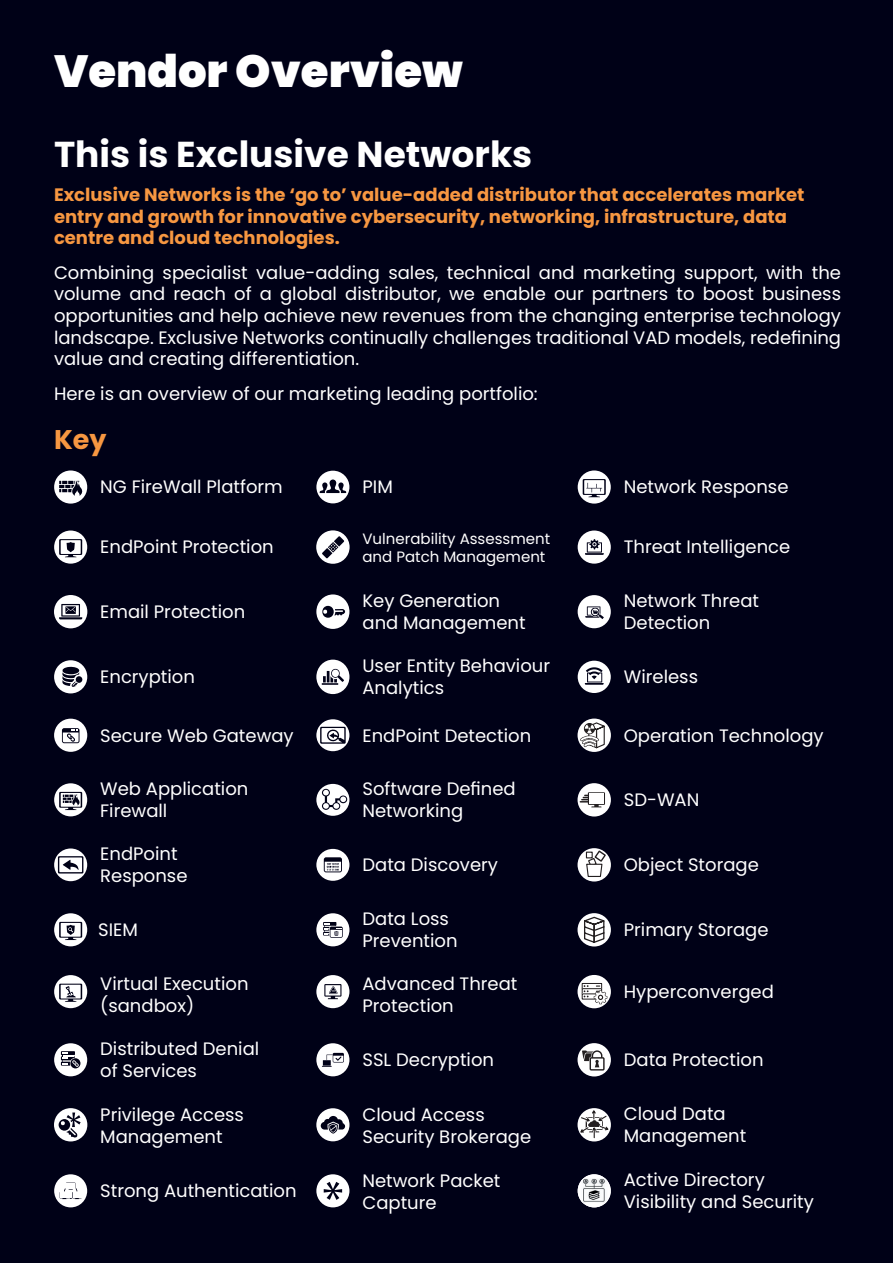
<style>
.page{position:relative;width:893px;height:1263px;background:#000117}
.page>*{position:absolute;margin:0;border:0;box-sizing:border-box;transform-origin:0 0}
.t1{font:900 45px "Poppins";color:#fff}
.t2{font:700 36px "Poppins";color:#fff}
.t3{font:700 27px "Poppins";color:#f79741}
.t4{font:18px/21.6px "Poppins";color:#fff}
.t5{font:700 18px/21.6px "Poppins";color:#f79741}
.t6{font:15px/18px "Poppins";color:#fff}
</style>
<div class="page">
<svg style="left:54px;top:470px;width:33px;height:34px"></svg>
<svg style="left:316px;top:471px;width:33px;height:32px"></svg>
<svg style="left:578px;top:470px;width:33px;height:34px"></svg>
<svg style="left:54px;top:530px;width:33px;height:34px"></svg>
<svg style="left:316px;top:530px;width:34px;height:34px"></svg>
<svg style="left:578px;top:530px;width:33px;height:34px"></svg>
<svg style="left:54px;top:595px;width:33px;height:33px"></svg>
<svg style="left:316px;top:594px;width:34px;height:35px"></svg>
<svg style="left:578px;top:595px;width:33px;height:33px"></svg>
<svg style="left:54px;top:660px;width:33px;height:33px"></svg>
<svg style="left:316px;top:660px;width:33px;height:34px"></svg>
<svg style="left:578px;top:661px;width:33px;height:32px"></svg>
<svg style="left:54px;top:719px;width:33px;height:33px"></svg>
<svg style="left:316px;top:719px;width:33px;height:32px"></svg>
<svg style="left:577px;top:718px;width:34px;height:34px"></svg>
<svg style="left:577px;top:722px;width:29px;height:28px"></svg>
<svg style="left:54px;top:783px;width:33px;height:33px"></svg>
<svg style="left:316px;top:784px;width:33px;height:32px"></svg>
<div style="left:577px;top:783px;width:34px;height:33px;background:#fff;border-radius:50%"></div>
<svg style="left:580px;top:792px;width:25px;height:15px"></svg>
<div style="left:589px;top:793px;width:15px;height:11px;background:#fff"></div>
<svg style="left:54px;top:848px;width:33px;height:33px"></svg>
<svg style="left:316px;top:849px;width:33px;height:32px"></svg>
<div style="left:577px;top:848px;width:34px;height:33px;background:#fff;border-radius:50%"></div>
<svg style="left:585px;top:849px;width:22px;height:29px"></svg>
<svg style="left:54px;top:1043px;width:33px;height:33px"></svg>
<svg style="left:316px;top:1043px;width:33px;height:33px"></svg>
<div style="left:577px;top:1043px;width:34px;height:33px;background:#fff;border-radius:50%"></div>
<div style="left:589px;top:1057px;width:16px;height:14px;border:2px solid #fff"></div>
<div style="left:590px;top:1057px;width:15px;height:13px;border:1px solid #231f20"></div>
<svg style="left:582px;top:1050px;width:22px;height:17px"></svg>
<svg style="left:54px;top:1108px;width:33px;height:33px"></svg>
<svg style="left:316px;top:1108px;width:33px;height:33px"></svg>
<div style="left:577px;top:1108px;width:34px;height:33px;background:#fff;border-radius:50%"></div>
<svg style="left:577px;top:1108px;width:34px;height:32px"></svg>
<svg style="left:54px;top:975px;width:33px;height:33px"></svg>
<svg style="left:316px;top:975px;width:33px;height:33px"></svg>
<svg style="left:577px;top:975px;width:34px;height:33px"></svg>
<div style="left:582px;top:983px;width:20px;height:6px;border:1px solid #231f20"></div>
<div style="left:582px;top:988px;width:20px;height:6px;border:1px solid #231f20"></div>
<div style="left:582px;top:993px;width:20px;height:6px;border:1px solid #231f20"></div>
<svg style="left:584px;top:985px;width:24px;height:19px"></svg>
<svg style="left:54px;top:913px;width:33px;height:33px"></svg>
<svg style="left:316px;top:913px;width:33px;height:33px"></svg>
<div style="left:577px;top:913px;width:34px;height:33px;background:#fff;border-radius:50%"></div>
<svg style="left:581px;top:916px;width:24px;height:28px"></svg>
<svg style="left:54px;top:1174px;width:33px;height:33px"></svg>
<svg style="left:316px;top:1174px;width:33px;height:33px"></svg>
<svg style="left:578px;top:1174px;width:33px;height:33px"></svg>
<div style="left:578px;top:1174px;width:33px;height:33px;background:#fff;border-radius:50%"></div>
<img style="left:581px;top:1178px;width:26px;height:25px">
<h1 class="t1" style="left:54px;top:45px;width:410px">Vendor Overview</h1>
<h2 class="t2" style="left:54px;top:133px;width:480px">This is Exclusive Networks</h2>
<p class="t5" style="left:54px;top:184px;width:752px">Exclusive Networks is the ‘go to’ value-added distributor that accelerates market entry and growth for innovative cybersecurity, networking, infrastructure, data centre and cloud technologies.</p>
<p class="t4" style="left:54px;top:262px;width:789px;text-align:justify">Combining specialist value-adding sales, technical and marketing support, with the volume and reach of a global distributor, we enable our partners to boost business opportunities and help achieve new revenues from the changing enterprise technology landscape. Exclusive Networks continually challenges traditional VAD models, redefining value and creating differentiation.</p>
<p class="t4" style="left:54px;top:383px;width:485px">Here is an overview of our marketing leading portfolio:</p>
<h3 class="t3" style="left:54px;top:424px;width:54px">Key</h3>
<p class="t4" style="left:100px;top:476px;width:184px">NG FireWall Platform</p>
<p class="t4" style="left:362px;top:476px;width:32px">PIM</p>
<p class="t4" style="left:624px;top:476px;width:166px">Network Response</p>
<p class="t4" style="left:100px;top:536px;width:175px">EndPoint Protection</p>
<p class="t6" style="left:362px;top:530px;width:189px">Vulnerability Assessment and Patch Management</p>
<p class="t4" style="left:624px;top:536px;width:168px">Threat Intelligence</p>
<p class="t4" style="left:100px;top:601px;width:146px">Email Protection</p>
<p class="t4" style="left:362px;top:590px;width:165px">Key Generation and Management</p>
<p class="t4" style="left:624px;top:590px;width:137px">Network Threat<br>Detection</p>
<p class="t4" style="left:100px;top:666px;width:96px">Encryption</p>
<p class="t4" style="left:362px;top:655px;width:189px">User Entity Behaviour<br>Analytics</p>
<p class="t4" style="left:624px;top:666px;width:76px">Wireless</p>
<p class="t4" style="left:100px;top:724px;width:195px">Secure Web Gateway</p>
<p class="t4" style="left:362px;top:724px;width:170px">EndPoint Detection</p>
<p class="t4" style="left:624px;top:724px;width:201px">Operation Technology</p>
<p class="t4" style="left:100px;top:778px;width:150px">Web Application<br>Firewall</p>
<p class="t4" style="left:362px;top:778px;width:155px">Software Defined<br>Networking</p>
<p class="t4" style="left:624px;top:789px;width:77px">SD-WAN</p>
<p class="t4" style="left:100px;top:843px;width:89px">EndPoint<br>Response</p>
<p class="t4" style="left:362px;top:854px;width:137px">Data Discovery</p>
<p class="t4" style="left:624px;top:854px;width:137px">Object Storage</p>
<p class="t4" style="left:98px;top:919px;width:41px">SIEM</p>
<p class="t4" style="left:362px;top:908px;width:97px">Data Loss<br>Prevention</p>
<p class="t4" style="left:624px;top:919px;width:146px">Primary Storage</p>
<p class="t4" style="left:100px;top:973px;width:150px">Virtual Execution (sandbox)</p>
<p class="t4" style="left:362px;top:973px;width:156px">Advanced Threat<br>Protection</p>
<p class="t4" style="left:624px;top:981px;width:152px">Hyperconverged</p>
<p class="t4" style="left:100px;top:1038px;width:161px">Distributed Denial of Services</p>
<p class="t4" style="left:362px;top:1049px;width:133px">SSL Decryption</p>
<p class="t4" style="left:624px;top:1049px;width:141px">Data Protection</p>
<p class="t4" style="left:100px;top:1104px;width:145px">Privilege Access<br>Management</p>
<p class="t4" style="left:362px;top:1104px;width:170px">Cloud Access<br>Security Brokerage</p>
<p class="t4" style="left:624px;top:1103px;width:124px">Cloud Data<br>Management</p>
<p class="t4" style="left:100px;top:1180px;width:198px">Strong Authentication</p>
<p class="t4" style="left:362px;top:1170px;width:139px">Network Packet<br>Capture</p>
<p class="t4" style="left:624px;top:1169px;width:192px">Active Directory<br>Visibility and Security</p>
</div>
